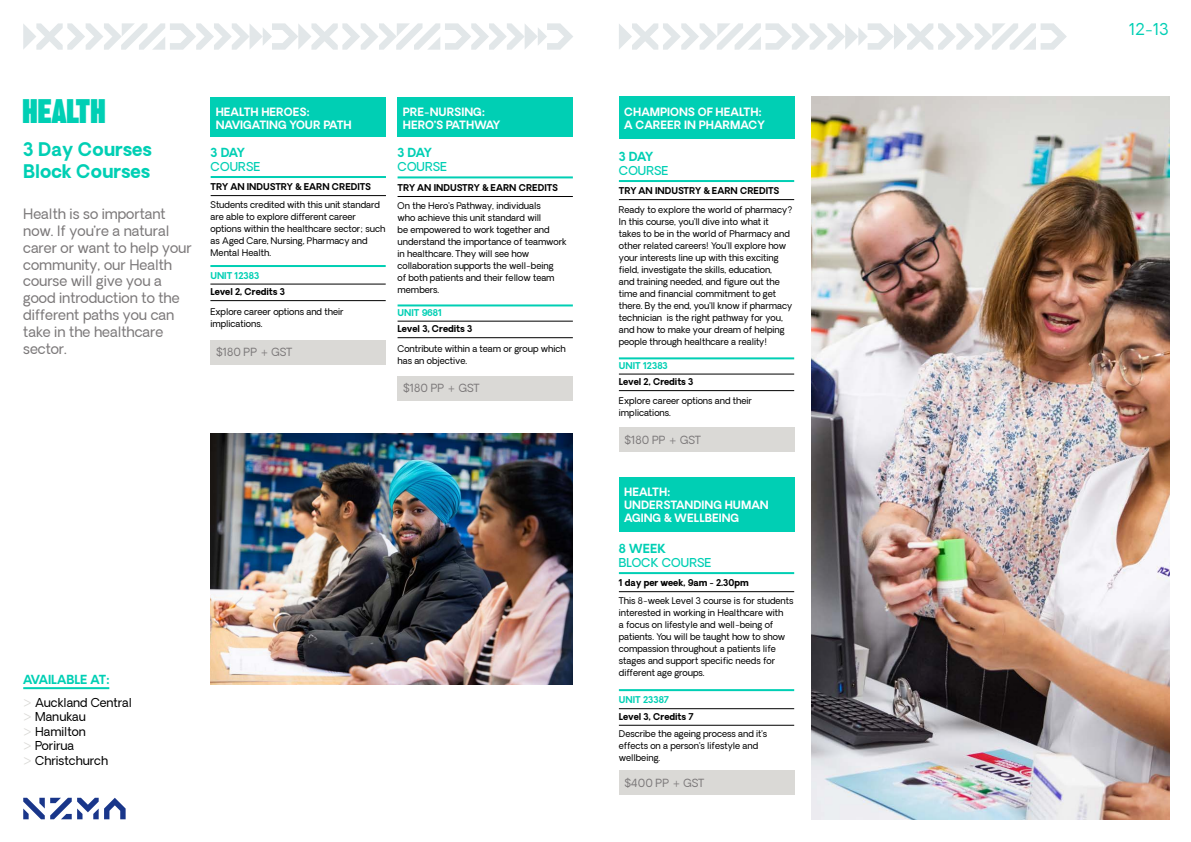
<style>
.page{position:relative;width:1191px;height:842px;background:#fff}
.page>*{position:absolute;margin:0;border:0;box-sizing:border-box;transform-origin:0 0}
.t1{font:35px "Boldine";color:#00cfb4}
.t2{font:700 18px "Oakes Grotesk";color:#00cfb4}
.t3{font:16px "Oakes Grotesk";color:#00cfb4}
.t4{font:14px/16.8px "Oakes Grotesk";color:#7b7879}
.t5{font:12px "Oakes Grotesk";color:#000}
.t6{font:500 12px "Oakes Grotesk";color:#00cfb4}
.t7{font:700 12px "Oakes Grotesk";letter-spacing:-.02em;color:#00cfb4}
.t8{font:700 12px "Oakes Grotesk";color:#00cfb4}
.t9{font:700 11px/13.2px "Oakes Grotesk";color:#fff}
.t10{font:11px "Oakes Grotesk";color:#7b7879}
.t11{font:9px/12px "Oakes Grotesk";color:#000}
.t12{font:700 9px "Oakes Grotesk";color:#000}
.t13{font:700 9px "Oakes Grotesk";color:#00cfb4}
.s1{color:#dad9d6}
</style>
<div class="page">
<div style="left:210px;top:97px;width:176px;height:40px;background:#00cfb4"></div>
<div style="left:397px;top:97px;width:176px;height:40px;background:#00cfb4"></div>
<hr style="left:23px;top:687px;width:86px;height:2px;background:#00cfb4">
<hr style="left:397px;top:176px;width:176px;height:2px;background:#00cfb4">
<svg style="left:23px;top:23px;width:550px;height:27px"></svg>
<svg style="left:619px;top:23px;width:447px;height:27px"></svg>
<svg style="left:23px;top:798px;width:103px;height:21px"></svg>
<img style="left:210px;top:433px;width:362px;height:251px">
<img style="left:811px;top:97px;width:358px;height:722px">
<div style="left:619px;top:477px;width:175px;height:55px;background:#00cfb4"></div>
<hr style="left:619px;top:572px;width:175px;height:2px;background:#00cfb4">
<hr style="left:619px;top:591px;width:175px;height:1px;background:#000">
<div style="left:619px;top:770px;width:175px;height:25px;background:#dad9d6"></div>
<hr style="left:619px;top:689px;width:175px;height:2px;background:#00cfb4">
<hr style="left:619px;top:708px;width:175px;height:1px;background:#000">
<hr style="left:619px;top:725px;width:175px;height:1px;background:#000">
<div style="left:210px;top:340px;width:176px;height:24px;background:#dad9d6"></div>
<hr style="left:211px;top:176px;width:175px;height:2px;background:#00cfb4">
<hr style="left:211px;top:195px;width:175px;height:1px;background:#000">
<hr style="left:210px;top:284px;width:176px;height:1px;background:#000">
<hr style="left:210px;top:300px;width:176px;height:1px;background:#000">
<div style="left:397px;top:376px;width:176px;height:24px;background:#dad9d6"></div>
<hr style="left:397px;top:321px;width:176px;height:1px;background:#000">
<hr style="left:397px;top:337px;width:176px;height:1px;background:#000">
<hr style="left:397px;top:196px;width:176px;height:1px;background:#000">
<hr style="left:210px;top:265px;width:176px;height:2px;background:#00cfb4">
<hr style="left:397px;top:304px;width:176px;height:2px;background:#00cfb4">
<div style="left:619px;top:96px;width:175px;height:43px;background:#00cfb4"></div>
<hr style="left:619px;top:180px;width:175px;height:2px;background:#00cfb4">
<hr style="left:619px;top:199px;width:175px;height:1px;background:#000">
<div style="left:619px;top:428px;width:175px;height:24px;background:#dad9d6"></div>
<hr style="left:619px;top:374px;width:175px;height:1px;background:#000">
<hr style="left:619px;top:390px;width:175px;height:1px;background:#000">
<hr style="left:619px;top:357px;width:175px;height:2px;background:#00cfb4">
<p class="t1" style="left:23px;top:90px;width:85px">health</p>
<p class="t2" style="left:23px;top:138px;width:130px">3 Day Courses</p>
<p class="t2" style="left:23px;top:159px;width:128px">Block Courses</p>
<p class="t4" style="left:23px;top:206px;width:170px">Health is so important now. If you’re a natural carer or want to help your community, our Health</p>
<p class="t4" style="left:23px;top:273px;width:158px">course will give you a good introduction to the different paths you can take in the healthcare sector.</p>
<p class="t9" style="left:216px;top:106px;width:96px">HEALTH HEROES:</p>
<p class="t9" style="left:216px;top:119px;width:137px">NAVIGATING YOUR PATH</p>
<p class="t9" style="left:403px;top:106px;width:84px">PRE-NURSING:</p>
<p class="t9" style="left:403px;top:119px;width:99px">HERO’S PATHWAY</p>
<p class="t7" style="left:211px;top:144px;width:36px">3 DAY</p>
<p class="t6" style="left:211px;top:159px;width:51px">COURSE</p>
<p class="t12" style="left:211px;top:181px;width:162px">TRY AN INDUSTRY &amp; EARN CREDITS</p>
<p class="t7" style="left:397px;top:145px;width:36px">3 DAY</p>
<p class="t6" style="left:397px;top:159px;width:51px">COURSE</p>
<p class="t12" style="left:397px;top:182px;width:162px">TRY AN INDUSTRY &amp; EARN CREDITS</p>
<p class="t11" style="left:211px;top:199px;width:176px">Students credited with this unit standard are able to explore different career options within the healthcare sector; such as Aged Care, Nursing, Pharmacy and Mental Health.</p>
<p class="t13" style="left:210px;top:270px;width:51px">UNIT 12383</p>
<p class="t12" style="left:210px;top:286px;width:76px">Level 2, Credits 3</p>
<p class="t11" style="left:397px;top:200px;width:171px">On the Hero’s Pathway, individuals<br>who achieve this unit standard will<br>be empowered to work together and understand the importance of teamwork in healthcare. They will see how collaboration supports the well-being<br>of both patients and their fellow team members.</p>
<p class="t11" style="left:210px;top:306px;width:135px">Explore career options and their implications.</p>
<p class="t13" style="left:397px;top:307px;width:46px">UNIT 9681</p>
<p class="t12" style="left:397px;top:323px;width:76px">Level 3, Credits 3</p>
<p class="t10" style="left:216px;top:345px;width:78px">$180 PP + GST</p>
<p class="t11" style="left:397px;top:343px;width:170px">Contribute within a team or group which has an objective.</p>
<p class="t10" style="left:403px;top:381px;width:78px">$180 PP + GST</p>
<p class="t8" style="left:23px;top:672px;width:88px">AVAILABLE AT:</p>
<p class="t5" style="left:23px;top:695px;width:110px"><span class="s1">&gt;</span> Auckland Central</p>
<p class="t5" style="left:23px;top:709px;width:64px"><span class="s1">&gt;</span> Manukau</p>
<p class="t5" style="left:23px;top:724px;width:64px"><span class="s1">&gt;</span> Hamilton</p>
<p class="t5" style="left:23px;top:738px;width:52px"><span class="s1">&gt;</span> Porirua</p>
<p class="t5" style="left:23px;top:752px;width:86px"><span class="s1">&gt;</span> Christchurch</p>
<p class="t9" style="left:624px;top:106px;width:139px">CHAMPIONS OF HEALTH:</p>
<p class="t9" style="left:624px;top:119px;width:142px">A CAREER IN PHARMACY</p>
<p class="t7" style="left:619px;top:148px;width:36px">3 DAY</p>
<p class="t6" style="left:619px;top:163px;width:51px">COURSE</p>
<p class="t12" style="left:619px;top:185px;width:162px">TRY AN INDUSTRY &amp; EARN CREDITS</p>
<p class="t11" style="left:619px;top:204px;width:175px">Ready to explore the world of pharmacy?<br>In this course, you’ll dive into what it takes to be in the world of Pharmacy and other related careers! You’ll explore how your interests line up with this exciting field, investigate the skills, education,<br>and training needed, and figure out the time and financial commitment to get there. By the end, you’ll know if pharmacy technician is the right pathway for you, and how to make your dream of helping people through healthcare a reality!</p>
<p class="t13" style="left:619px;top:360px;width:51px">UNIT 12383</p>
<p class="t12" style="left:619px;top:376px;width:76px">Level 2, Credits 3</p>
<p class="t11" style="left:619px;top:395px;width:135px">Explore career options and their implications.</p>
<p class="t10" style="left:624px;top:433px;width:78px">$180 PP + GST</p>
<p class="t9" style="left:624px;top:485px;width:48px">HEALTH:</p>
<p class="t9" style="left:624px;top:498px;width:146px">UNDERSTANDING HUMAN<br>AGING &amp; WELLBEING</p>
<p class="t7" style="left:619px;top:540px;width:49px">8 WEEK</p>
<p class="t6" style="left:619px;top:555px;width:94px">BLOCK COURSE</p>
<p class="t11" style="left:619px;top:595px;width:176px">This 8-week Level 3 course is for students interested in working in Healthcare with<br>a focus on lifestyle and well-being of patients. You will be taught how to show compassion throughout a patients life stages and support specific needs for different age groups.</p>
<p class="t12" style="left:619px;top:577px;width:131px">1 day per week, 9am - 2.30pm</p>
<p class="t13" style="left:619px;top:694px;width:52px">UNIT 23387</p>
<p class="t12" style="left:619px;top:711px;width:76px">Level 3, Credits 7</p>
<p class="t11" style="left:619px;top:728px;width:150px">Describe the ageing process and it’s effects on a person’s lifestyle and wellbeing.</p>
<p class="t10" style="left:624px;top:775px;width:82px">$400 PP + GST</p>
<p class="t3" style="left:1129px;top:19px;width:41px">12-13</p>
</div>
